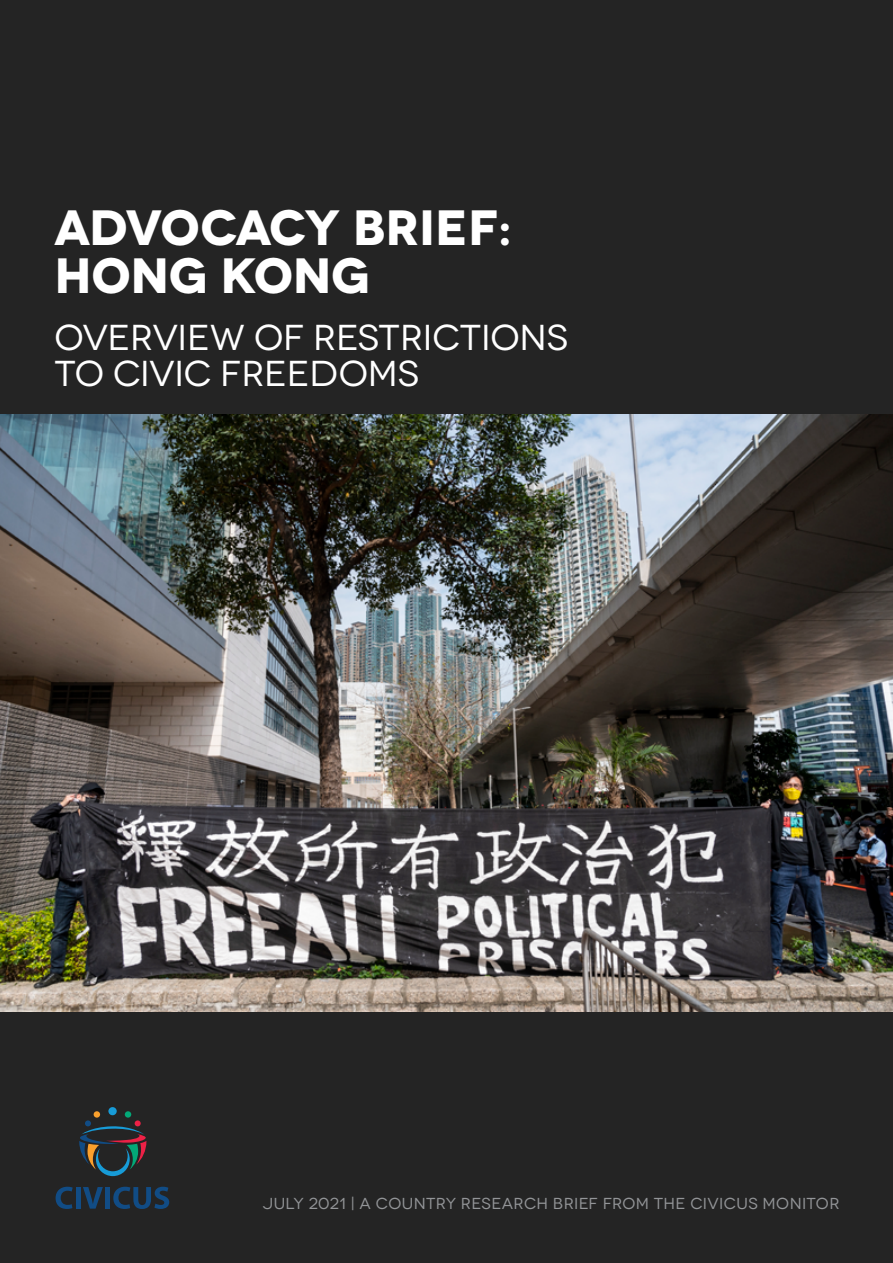
<style>
.page{position:relative;width:893px;height:1263px;background:#242424}
.page>*{position:absolute;margin:0;border:0;box-sizing:border-box;transform-origin:0 0}
.t1{font:700 49.5px/48px "Novecentowide";letter-spacing:-.01em;color:#fff}
.t2{font:36px/36px "Novecentowide";letter-spacing:-.005em;color:#fff}
.t3{font:15.9px "Novecentowide";letter-spacing:.025em;color:#939598}
</style>
<div class="page">
<img style="left:0;top:415px;width:893px;height:597px">
<div style="left:108px;top:1107px;width:9px;height:8px;background:#179bd7;border-radius:50%"></div>
<svg style="left:79px;top:1111px;width:67px;height:65px"></svg>
<svg style="left:56px;top:1187px;width:17px;height:22px"></svg>
<div style="left:76px;top:1187px;width:5px;height:21px;background:#114c85"></div>
<svg style="left:83px;top:1187px;width:20px;height:21px"></svg>
<div style="left:105px;top:1187px;width:5px;height:21px;background:#114c85"></div>
<svg style="left:113px;top:1187px;width:56px;height:22px"></svg>
<h1 class="t1" style="left:54px;top:204px;width:459px">ADVOCACY BRIEF:<br>HONG KONG</h1>
<h2 class="t2" style="left:54px;top:319px;width:515px">OVERVIEW OF RESTRICTIONS<br>TO CIVIC FREEDOMS</h2>
<p class="t3" style="left:263px;top:1194px;width:578px">JULY 2021 | A COUNTRY RESEARCH BRIEF FROM THE CIVICUS MONITOR</p>
</div>
